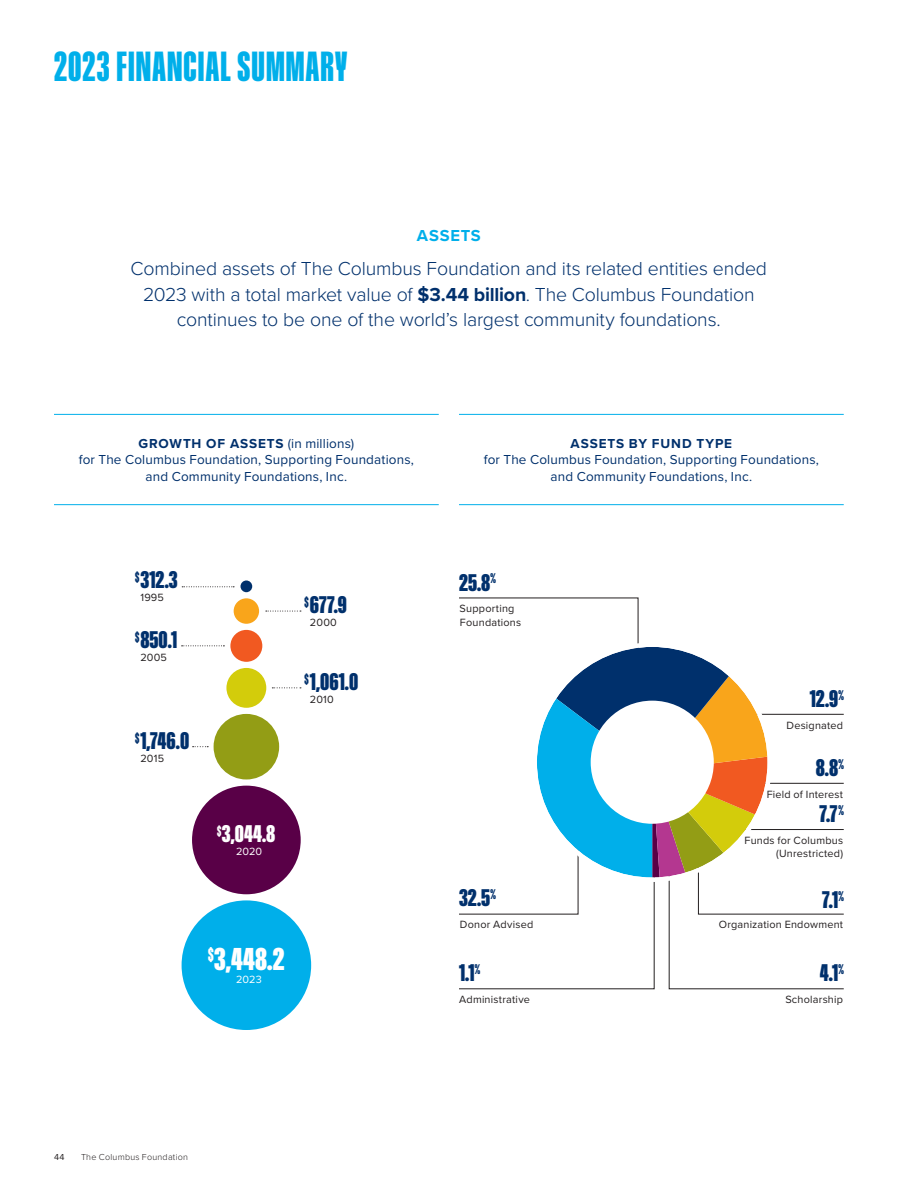
<style>
.page{position:relative;width:918px;height:1188px;background:#fff}
.page>*{position:absolute;margin:0;border:0;box-sizing:border-box;transform-origin:0 0}
.t1{font:42px "ABC Gravity X Compressed";letter-spacing:.03em;color:#00afea}
.t2{font:extra-condensed 31.5px "ABC Gravity";color:#fff}
.t3{font:extra-condensed 24px "ABC Gravity";color:#00306c}
.t4{font:extra-condensed 24px "ABC Gravity";color:#fff}
.t5{font:300 19.5px/25.5px "Proxima Nova";letter-spacing:-.01em;color:#00306c;text-align:center}
.t6{font:700 16.5px "Proxima Nova";letter-spacing:.045em;color:#00afea}
.t7{font:13.5px/16.5px "Proxima Nova";letter-spacing:.015em;color:#00306c;text-align:center}
.t8{font:700 13.5px "Proxima Nova";letter-spacing:.065em;color:#00306c}
.t9{font:10.8px/13.5px "Proxima Nova";letter-spacing:.02em;color:#231f20}
.t10{font:10.8px "Proxima Nova";letter-spacing:.005em;color:#fff}
.t11{font:300 9px "Proxima Nova";letter-spacing:.025em;color:#231f20}
.t12{font:9px "Proxima Nova";color:#231f20}
.s1{font-weight:700}
</style>
<div class="page">
<hr style="left:54px;top:414px;width:385px;height:1px;background:#00afea">
<hr style="left:54px;top:504px;width:385px;height:1px;background:#00afea">
<hr style="left:459px;top:414px;width:385px;height:1px;background:#00afea">
<hr style="left:459px;top:504px;width:385px;height:1px;background:#00afea">
<svg style="left:266px;top:611px;width:35px;height:1px"></svg>
<svg style="left:272px;top:687px;width:29px;height:1px"></svg>
<svg style="left:182px;top:586px;width:52px;height:1px"></svg>
<svg style="left:182px;top:645px;width:42px;height:1px"></svg>
<svg style="left:193px;top:746px;width:15px;height:1px"></svg>
<div style="left:182px;top:900px;width:129px;height:130px;background:#00afea;border-radius:50%"></div>
<div style="left:192px;top:786px;width:109px;height:108px;background:#590047;border-radius:50%"></div>
<div style="left:214px;top:714px;width:65px;height:66px;background:#939d15;border-radius:50%"></div>
<div style="left:226px;top:668px;width:40px;height:40px;background:#d3cc0b;border-radius:50%"></div>
<div style="left:230px;top:630px;width:32px;height:32px;background:#f15921;border-radius:50%"></div>
<div style="left:234px;top:598px;width:25px;height:26px;background:#f9a51b;border-radius:50%"></div>
<div style="left:241px;top:581px;width:11px;height:11px;background:#00306c;border-radius:50%"></div>
<svg style="left:459px;top:597px;width:385px;height:392px"></svg>
<div style="left:591px;top:701px;width:123px;height:123px;background:#fff;border-radius:50%"></div>
<h1 class="t1" style="left:54px;top:45px;width:295px">2023 FINANCIAL SUMMARY</h1>
<p class="t6" style="left:417px;top:223px;width:65px">ASSETS</p>
<p class="t5" style="left:131px;top:255px;width:638px">Combined assets of The Columbus Foundation and its related entities ended<br>2023 with a total market value of <span class="s1">$3.44 billion</span>. The Columbus Foundation continues to be one of the world’s largest community foundations.</p>
<p class="t7" style="left:79px;top:434px;width:337px"><span class="s1">GROWTH OF ASSETS</span> (in millions)<br>for The Columbus Foundation, Supporting Foundations, and Community Foundations, Inc.</p>
<p class="t8" style="left:571px;top:433px;width:163px">ASSETS BY FUND TYPE</p>
<p class="t7" style="left:484px;top:451px;width:337px">for The Columbus Foundation, Supporting Foundations, and Community Foundations, Inc.</p>
<p class="t3" style="left:135px;top:567px;width:44px"><sup>$</sup>312.3</p>
<p class="t9" style="left:140px;top:590px;width:25px">1995</p>
<p class="t3" style="left:135px;top:627px;width:44px"><sup>$</sup>850.1</p>
<p class="t9" style="left:140px;top:650px;width:28px">2005</p>
<p class="t3" style="left:135px;top:728px;width:56px"><sup>$</sup>1,746.0</p>
<p class="t9" style="left:140px;top:751px;width:25px">2015</p>
<p class="t4" style="left:217px;top:821px;width:60px"><sup>$</sup>3,044.8</p>
<p class="t10" style="left:236px;top:843px;width:28px">2020</p>
<p class="t3" style="left:305px;top:592px;width:44px"><sup>$</sup>677.9</p>
<p class="t9" style="left:310px;top:615px;width:29px">2000</p>
<p class="t3" style="left:305px;top:669px;width:55px"><sup>$</sup>1,061.0</p>
<p class="t9" style="left:310px;top:692px;width:26px">2010</p>
<h2 class="t2" style="left:208px;top:942px;width:78px"><sup>$</sup>3,448.2</h2>
<p class="t10" style="left:236px;top:971px;width:27px">2023</p>
<p class="t12" style="left:54px;top:1151px;width:12px">44</p>
<p class="t11" style="left:81px;top:1151px;width:109px">The Columbus Foundation</p>
<p class="t3" style="left:459px;top:570px;width:38px">25.8<sup>%</sup></p>
<p class="t9" style="left:460px;top:601px;width:63px">Supporting<br>Foundations</p>
<p class="t3" style="left:459px;top:886px;width:38px">32.5<sup>%</sup></p>
<p class="t3" style="left:810px;top:686px;width:35px">12.9<sup>%</sup></p>
<p class="t9" style="left:787px;top:718px;width:58px">Designated</p>
<p class="t3" style="left:816px;top:755px;width:30px">8.8<sup>%</sup></p>
<p class="t9" style="left:767px;top:787px;width:78px">Field of Interest</p>
<p class="t9" style="left:745px;top:833px;width:100px;text-align:right">Funds for Columbus (Unrestricted)</p>
<p class="t3" style="left:819px;top:801px;width:26px">7.7<sup>%</sup></p>
<p class="t3" style="left:822px;top:887px;width:23px">7.1<sup>%</sup></p>
<p class="t9" style="left:460px;top:918px;width:75px">Donor Advised</p>
<p class="t9" style="left:719px;top:918px;width:126px">Organization Endowment</p>
<p class="t3" style="left:459px;top:960px;width:23px">1.1<sup>%</sup></p>
<p class="t9" style="left:459px;top:992px;width:72px">Administrative</p>
<p class="t3" style="left:820px;top:960px;width:25px">4.1<sup>%</sup></p>
<p class="t9" style="left:785px;top:992px;width:59px">Scholarship</p>
</div>
